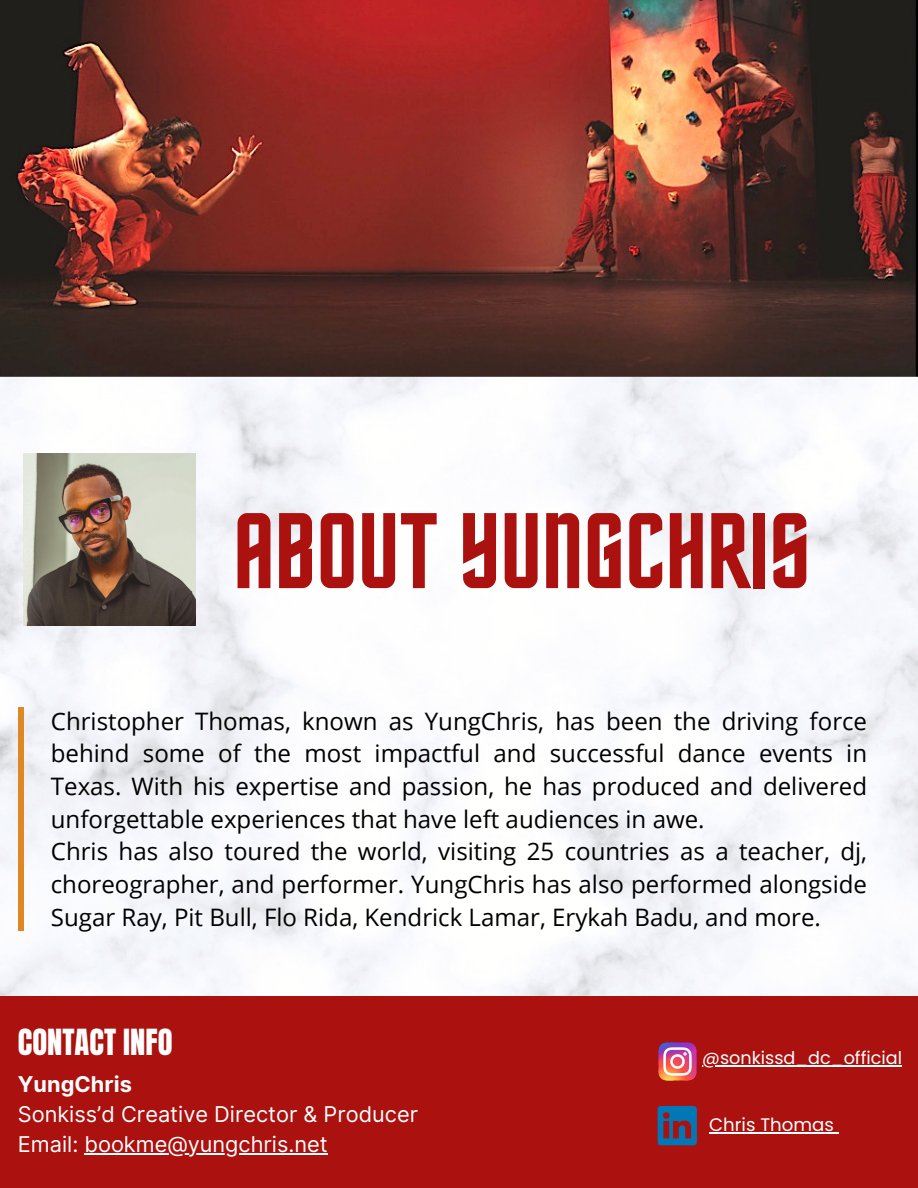
<style>
.page{position:relative;width:918px;height:1188px;background:#fff}
.page>*{position:absolute;margin:0;border:0;box-sizing:border-box;transform-origin:0 0}
.t1{font:108px "Horta";color:#ab110f}
.t2{font:30.6px "Anton";color:#fffffe}
.t3{font:24px/32.7px "Open Sans";color:#000;text-align:justify}
.t4{font:21.75px "Inter";color:#fffffe}
.t5{font:700 21.75px "Inter";color:#fffffe}
.t6{font:18.15px "Poppins";color:#fffffe}
.t7{font:17.55px "Poppins";color:#fffffe}
</style>
<div class="page">
<img style="left:0;top:377px;width:918px;height:619px">
<div style="left:18px;top:707px;width:5px;height:224px;background:#dd8823"></div>
<div style="left:0;top:996px;width:918px;height:192px;background:#ab110f"></div>
<svg style="left:658px;top:1106px;width:39px;height:39px"></svg>
<img style="left:659px;top:1042px;width:38px;height:38px">
<img style="left:0;top:0;width:918px;height:377px">
<img style="left:23px;top:453px;width:173px;height:173px">
<hr style="left:85px;top:1153px;width:243px;height:2px;background:#fffffe">
<hr style="left:709px;top:1132px;width:125px;height:1px;background:#fffffe">
<hr style="left:702px;top:1065px;width:200px;height:2px;background:#fffffe">
<p class="t1" style="left:233px;top:506px;width:579px">ABOUT YUNGCHRIS</p>
<p class="t3" style="left:51px;top:704px;width:818px">Christopher Thomas, known as YungChris, has been the driving force behind some of the most impactful and successful dance events in Texas. With his expertise and passion, he has produced and delivered unforgettable experiences that have left audiences in awe.</p>
<p class="t3" style="left:51px;top:835px;width:818px">Chris has also toured the world, visiting 25 countries as a teacher, dj, choreographer, and performer. YungChris has also performed alongside Sugar Ray, Pit Bull, Flo Rida, Kendrick Lamar, Erykah Badu, and more.</p>
<p class="t2" style="left:18px;top:1020px;width:156px">CONTACT INFO</p>
<p class="t5" style="left:18px;top:1071px;width:116px">YungChris</p>
<p class="t4" style="left:18px;top:1101px;width:402px">Sonkiss’d Creative Director &amp; Producer</p>
<p class="t4" style="left:18px;top:1131px;width:311px">Email: bookme@yungchris.net</p>
<p class="t7" style="left:702px;top:1046px;width:201px">@sonkissd_dc_official</p>
<p class="t6" style="left:709px;top:1112px;width:126px">Chris Thomas</p>
</div>
